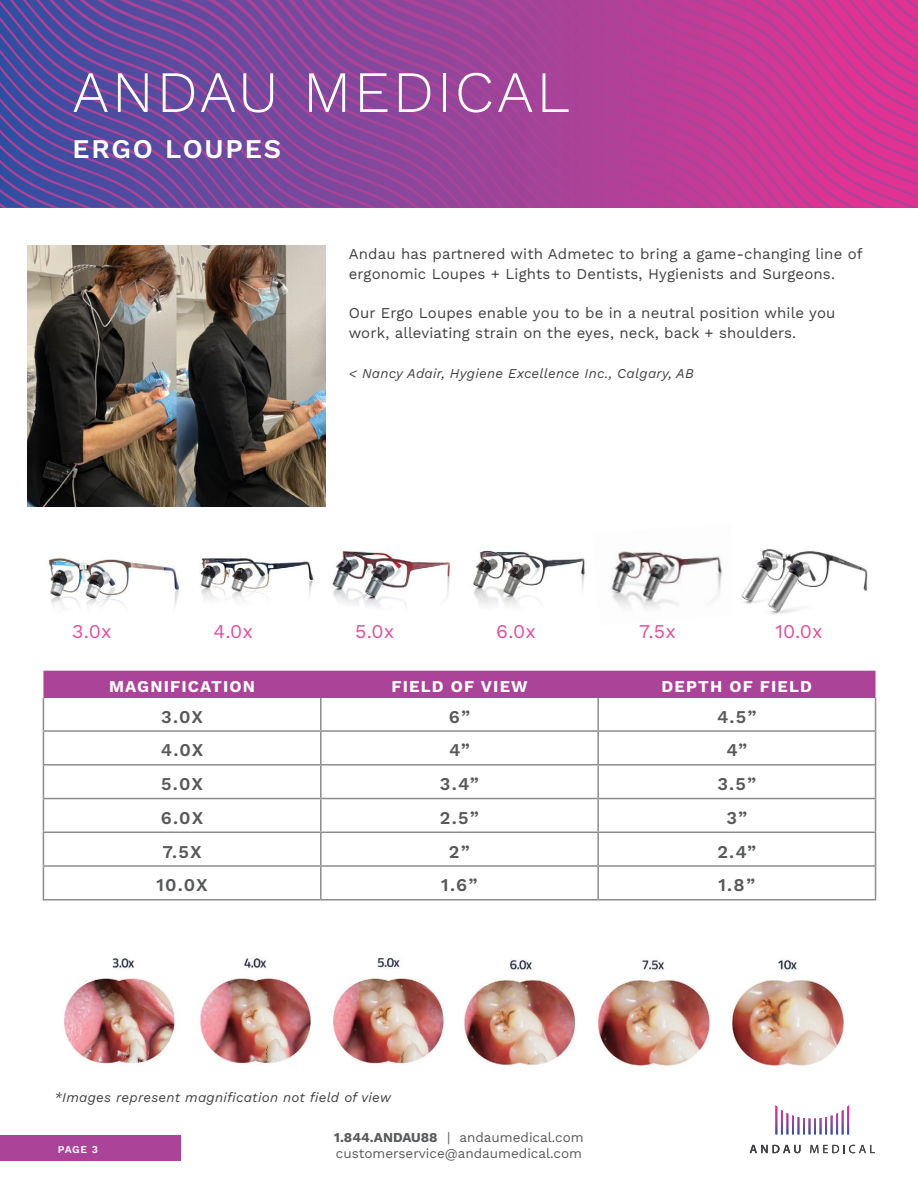
<style>
.page{position:relative;width:918px;height:1188px;background:#fff}
.page>*{position:absolute;margin:0;border:0;box-sizing:border-box;transform-origin:0 0}
.t1{font:300 58.5px "Work Sans";letter-spacing:.05em;color:#fff}
.t2{font:600 27px "Work Sans";letter-spacing:.07em;color:#fff}
.t3{font:19.5px "Work Sans";letter-spacing:.01em;color:#e2509d}
.t4{font:600 18px "Work Sans";letter-spacing:.055em;color:#58595b}
.t5{font:700 16.5px "Work Sans";letter-spacing:.07em;color:#fff}
.t6{font:15px/19.5px "Work Sans";letter-spacing:.01em;color:#414042}
.t7{font:italic 13.5px "Work Sans";letter-spacing:.02em;color:#414042}
.t8{font:13.5px "Work Sans";color:#58595b}
.t9{font:600 10.5px "Work Sans";color:#fff}
.s1{font-weight:700}
</style>
<div class="page">
<div style="left:0;top:1135px;width:181px;height:26px;background:#ab4399"></div>
<svg style="left:750px;top:1145px;width:51px;height:8px"></svg>
<svg style="left:810px;top:1145px;width:65px;height:8px"></svg>
<svg style="left:775px;top:1105px;width:74px;height:29px"></svg>
<svg style="left:0;top:0;width:918px;height:208px;background:#92449a"></svg>
<svg style="left:757px;top:0;width:161px;height:122px;background:#d03694"></svg>
<img style="left:27px;top:245px;width:299px;height:262px">
<img style="left:48px;top:550px;width:403px;height:57px">
<img style="left:473px;top:550px;width:112px;height:56px">
<img style="left:611px;top:551px;width:112px;height:58px">
<img style="left:741px;top:548px;width:127px;height:66px">
<div style="left:43px;top:671px;width:833px;height:27px;background:#ab4399"></div>
<hr style="left:43px;top:698px;width:1px;height:32px;background:#8a8c8e">
<hr style="left:320px;top:698px;width:2px;height:32px;background:#8a8c8e">
<hr style="left:597px;top:698px;width:2px;height:32px;background:#8a8c8e">
<hr style="left:875px;top:698px;width:1px;height:32px;background:#8a8c8e">
<hr style="left:43px;top:730px;width:278px;height:2px;background:#8a8c8e">
<hr style="left:43px;top:732px;width:1px;height:32px;background:#8a8c8e">
<hr style="left:321px;top:730px;width:277px;height:2px;background:#8a8c8e">
<hr style="left:320px;top:732px;width:2px;height:32px;background:#8a8c8e">
<hr style="left:598px;top:730px;width:278px;height:2px;background:#8a8c8e">
<hr style="left:597px;top:732px;width:2px;height:32px;background:#8a8c8e">
<hr style="left:875px;top:732px;width:1px;height:32px;background:#8a8c8e">
<hr style="left:43px;top:764px;width:278px;height:2px;background:#8a8c8e">
<hr style="left:43px;top:766px;width:1px;height:32px;background:#8a8c8e">
<hr style="left:321px;top:764px;width:277px;height:2px;background:#8a8c8e">
<hr style="left:320px;top:766px;width:2px;height:32px;background:#8a8c8e">
<hr style="left:598px;top:764px;width:278px;height:2px;background:#8a8c8e">
<hr style="left:597px;top:766px;width:2px;height:32px;background:#8a8c8e">
<hr style="left:875px;top:766px;width:1px;height:32px;background:#8a8c8e">
<hr style="left:43px;top:798px;width:278px;height:1px;background:#8a8c8e">
<hr style="left:43px;top:799px;width:1px;height:33px;background:#8a8c8e">
<hr style="left:321px;top:798px;width:277px;height:1px;background:#8a8c8e">
<hr style="left:320px;top:799px;width:2px;height:33px;background:#8a8c8e">
<hr style="left:598px;top:798px;width:278px;height:1px;background:#8a8c8e">
<hr style="left:597px;top:799px;width:2px;height:33px;background:#8a8c8e">
<hr style="left:875px;top:799px;width:1px;height:33px;background:#8a8c8e">
<hr style="left:43px;top:832px;width:278px;height:1px;background:#8a8c8e">
<hr style="left:43px;top:833px;width:1px;height:32px;background:#8a8c8e">
<hr style="left:321px;top:832px;width:277px;height:1px;background:#8a8c8e">
<hr style="left:320px;top:833px;width:2px;height:32px;background:#8a8c8e">
<hr style="left:598px;top:832px;width:278px;height:1px;background:#8a8c8e">
<hr style="left:597px;top:833px;width:2px;height:32px;background:#8a8c8e">
<hr style="left:875px;top:833px;width:1px;height:32px;background:#8a8c8e">
<hr style="left:43px;top:865px;width:278px;height:2px;background:#8a8c8e">
<hr style="left:43px;top:867px;width:1px;height:32px;background:#8a8c8e">
<hr style="left:321px;top:865px;width:277px;height:2px;background:#8a8c8e">
<hr style="left:320px;top:867px;width:2px;height:32px;background:#8a8c8e">
<hr style="left:598px;top:865px;width:278px;height:2px;background:#8a8c8e">
<hr style="left:597px;top:867px;width:2px;height:32px;background:#8a8c8e">
<hr style="left:875px;top:867px;width:1px;height:32px;background:#8a8c8e">
<hr style="left:43px;top:899px;width:278px;height:2px;background:#8a8c8e">
<hr style="left:321px;top:899px;width:277px;height:2px;background:#8a8c8e">
<hr style="left:598px;top:899px;width:278px;height:2px;background:#8a8c8e">
<img style="left:64px;top:957px;width:380px;height:108px">
<img style="left:464px;top:959px;width:380px;height:107px">
<h1 class="t1" style="left:72px;top:48px;width:499px">ANDAU MEDICAL</h1>
<h2 class="t2" style="left:72px;top:128px;width:210px">ERGO LOUPES</h2>
<p class="t6" style="left:349px;top:244px;width:515px">Andau has partnered with Admetec to bring a game-changing line of ergonomic Loupes + Lights to Dentists, Hygienists and Surgeons.</p>
<p class="t6" style="left:349px;top:303px;width:488px">Our Ergo Loupes enable you to be in a neutral position while you work, alleviating strain on the eyes, neck, back + shoulders.</p>
<p class="t7" style="left:349px;top:363px;width:347px">&lt; Nancy Adair, Hygiene Excellence Inc., Calgary, AB</p>
<h3 class="t3" style="left:72px;top:617px;width:41px">3.0x</h3>
<h3 class="t3" style="left:214px;top:617px;width:41px">4.0x</h3>
<h3 class="t3" style="left:355px;top:617px;width:41px">5.0x</h3>
<h3 class="t3" style="left:496px;top:617px;width:41px">6.0x</h3>
<h3 class="t3" style="left:639px;top:617px;width:38px">7.5x</h3>
<h3 class="t3" style="left:775px;top:617px;width:49px">10.0x</h3>
<p class="t5" style="left:109px;top:674px;width:147px">MAGNIFICATION</p>
<p class="t5" style="left:392px;top:674px;width:138px">FIELD OF VIEW</p>
<p class="t5" style="left:662px;top:674px;width:152px">DEPTH OF FIELD</p>
<p class="t4" style="left:161px;top:703px;width:43px">3.0X</p>
<p class="t4" style="left:449px;top:703px;width:23px">6”</p>
<p class="t4" style="left:717px;top:703px;width:41px">4.5”</p>
<p class="t4" style="left:161px;top:736px;width:44px">4.0X</p>
<p class="t4" style="left:449px;top:736px;width:22px">4”</p>
<p class="t4" style="left:726px;top:736px;width:22px">4”</p>
<p class="t4" style="left:161px;top:770px;width:43px">5.0X</p>
<p class="t4" style="left:440px;top:770px;width:40px">3.4”</p>
<p class="t4" style="left:717px;top:770px;width:40px">3.5”</p>
<p class="t4" style="left:161px;top:804px;width:44px">6.0X</p>
<p class="t4" style="left:440px;top:804px;width:40px">2.5”</p>
<p class="t4" style="left:726px;top:804px;width:22px">3”</p>
<p class="t4" style="left:162px;top:838px;width:41px">7.5X</p>
<p class="t4" style="left:449px;top:838px;width:22px">2”</p>
<p class="t4" style="left:717px;top:838px;width:40px">2.4”</p>
<p class="t4" style="left:157px;top:871px;width:53px">10.0X</p>
<p class="t4" style="left:441px;top:871px;width:38px">1.6”</p>
<p class="t4" style="left:719px;top:871px;width:38px">1.8”</p>
<p class="t7" style="left:54px;top:1087px;width:338px">*Images represent magnification not field of view</p>
<p class="t8" style="left:334px;top:1127px;width:251px"><span class="s1">1.844.ANDAU88</span> | andaumedical.com</p>
<p class="t9" style="left:58px;top:1141px;width:42px">PAGE 3</p>
<p class="t8" style="left:336px;top:1144px;width:248px">customerservice@andaumedical.com</p>
</div>
